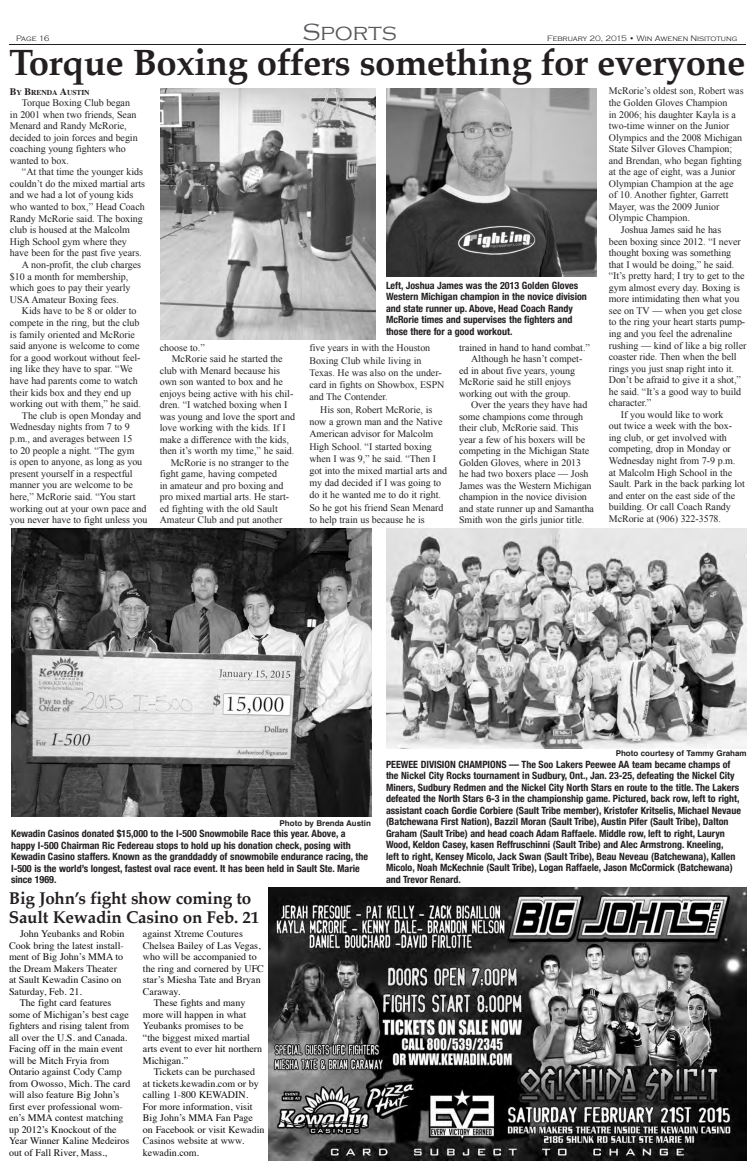
<style>
.page{position:relative;width:756px;height:1170px;background:#fff}
.page>*{position:absolute;margin:0;border:0;box-sizing:border-box;transform-origin:0 0}
.Headline{font:700 36.5px "Palatino";letter-spacing:-.015em;color:#231f20}
.Flag{font:300 24px "Copperplate Gothic";color:#57585a}
.Headline-2{font:700 17px/19.5px "Palatino";letter-spacing:-.015em;color:#231f20}
.t1{font:10px/11.6px "Times New Roman";letter-spacing:-.005em;color:#231f20}
.cutEline{font:700 condensed 10px/11.5px "Helvetica Neue";color:#231f20}
.t2{font:10px/11.5px "Times";color:#0d0d0d}
.t3{font:10px/11.5px "Times New Roman";letter-spacing:-.005em;color:#262626}
.photocredit{font:700 8px "Helvetica";color:#231f20}
.Date{font:300 8px "Copperplate Gothic";color:#231f20}
.Page_No{font:300 8px "Copperplate Gothic";letter-spacing:-.035em;color:#231f20}
.t4{font:700 7.5px "Times";letter-spacing:-.005em;color:#231f20}
.s1{font-size:10px}
.s2{color:#262626}
</style>
<div class="page">
<hr style="left:9px;top:44px;width:737px;height:1px;background:#231f20">
<img style="left:386px;top:528px;width:360px;height:220px">
<img style="left:11px;top:528px;width:360px;height:289px">
<img style="left:160px;top:88px;width:216px;height:251px">
<img style="left:268px;top:887px;width:479px;height:274px">
<img style="left:386px;top:88px;width:210px;height:189px">
<p class="Page_No" style="left:16px;top:34px;width:35px">Page 16</p>
<p class="Flag" style="left:303px;top:19px;width:96px">Sports</p>
<p class="Date" style="left:547px;top:34px;width:192px">February 20, 2015 • Win Awenen Nisitotung</p>
<p class="Headline" style="left:9px;top:31px;width:738px">Torque Boxing offers something for everyone</p>
<p class="t4" style="left:10px;top:85px;width:81px"><span class="s1">B</span>Y <span class="s1">B</span>RENDA <span class="s1">A</span>USTIN</p>
<p class="t1" style="left:10px;top:97px;width:129px;text-indent:12px">Torque Boxing Club began in 2001 when two friends, Sean<br>Menard and Randy McRorie, decided to join forces and begin coaching young fighters who wanted to box.</p>
<p class="t1" style="left:10px;top:166px;width:137px;text-indent:12px">“At that time the younger kids couldn’t do the mixed martial arts and we had a lot of young kids who wanted to box,” Head Coach<br>Randy McRorie said. The boxing club is housed at the Malcolm<br>High School gym where they have been for the past five years.</p>
<p class="t1" style="left:10px;top:259px;width:133px;text-indent:12px">A non-profit, the club charges $10 a month for membership, which goes to pay their yearly<br>USA Amateur Boxing fees.</p>
<p class="t1" style="left:10px;top:305px;width:133px;text-indent:12px">Kids have to be 8 or older to compete in the ring, but the club is family oriented and McRorie said anyone is welcome to come for a good workout without feel&shy;ing like they have to spar. “We have had parents come to watch their kids box and they end up working out with them,” he said.</p>
<p class="t1" style="left:10px;top:409px;width:139px;text-indent:12px">The club is open Monday and<br>Wednesday nights from 7 to 9 p.m., and averages between 15<br>to 20 people a night. “The gym<br>is open to anyone, as long as you present yourself in a respectful manner you are welcome to be here,” McRorie said. “You start working out at your own pace and you never have to fight unless you</p>
<p class="t1" style="left:160px;top:342px;width:47px">choose to.”</p>
<p class="t1" style="left:160px;top:353px;width:137px;text-indent:12px">McRorie said he started the club with Menard because his own son wanted to box and he enjoys being active with his chil&shy;dren. “I watched boxing when I was young and love the sport and love working with the kids. If I make a difference with the kids, then it’s worth my time,” he said.</p>
<p class="t1" style="left:160px;top:457px;width:131px;text-indent:11px">McRorie is no stranger to the fight game, having competed<br>in amateur and pro boxing and pro mixed martial arts. He <span class="s2">start&shy;ed fighting with the old Sault<br>Amateur Club and put another</span></p>
<p class="cutEline" style="left:386px;top:279px;width:202px">Left, Joshua James was the 2013 Golden Gloves Western Michigan champion in the novice division and state runner up. Above, Head Coach Randy McRorie times and supervises the fighters and those there for a good workout.</p>
<p class="t3" style="left:309px;top:342px;width:137px;line-height:12.2px">five years in with the Houston<br>Boxing Club while living in<br>Texas. He was also on the under&shy;card in fights on Showbox, ESPN and The Contender.</p>
<p class="t1" style="left:309px;top:403px;width:135px;line-height:12.2px;text-indent:11px">His son, Robert McRorie, is now a grown man and the Native<br>American advisor for Malcolm</p>
<p class="t1" style="left:309px;top:441px;width:128px;line-height:11.2px">High School. “I started boxing when I was 9,” he said. “Then I</p>
<p class="t1" style="left:309px;top:464px;width:139px;line-height:12.3px">got into the mixed martial arts and my dad decided if I was going to do it he wanted me to do it right.<br>So he got his friend Sean Menard to help train us because he is</p>
<p class="t1" style="left:459px;top:342px;width:132px">trained in hand to hand combat.”</p>
<p class="t1" style="left:459px;top:353px;width:125px;text-indent:12px">Although he hasn’t compet&shy;ed in about five years, young<br>McRorie said he still enjoys working out with the group.</p>
<p class="t1" style="left:459px;top:399px;width:136px;text-indent:12px">Over the years they have had some champions come through their club, McRorie said. This year a few of his boxers will be competing in the Michigan State<br>Golden Gloves, where in 2013<br>he had two boxers place — Josh<br>James was the Western Michigan champion in the novice division and state runner up and Samantha<br>Smith won the girls junior title.</p>
<p class="t3" style="left:609px;top:85px;width:136px">McRorie’s oldest son, Robert was the Golden Gloves Champion<br>in 2006; his daughter Kayla is a two-time winner on the Junior<br>Olympics and the 2008 Michigan<br>State Silver Gloves Champion; and Brendan, who began fighting at the age of eight, was a Junior<br>Olympian Champion at the age of 10. Another fighter, Garrett<br>Mayer, was the 2009 Junior<br>Olympic Champion.</p>
<p class="t1" style="left:609px;top:224px;width:139px;text-indent:12px">Joshua James said he has<br>been boxing since 2012. “I never thought boxing was something that I would be doing,” he said. “It’s pretty hard; I try to get to the gym almost every day. Boxing is more intimidating then what you see on TV — when you get close to the ring your heart starts pump&shy;ing and you feel the adrenaline rushing — kind of like a big roller coaster ride. Then when the bell rings you just snap right into it.<br>Don’t be afraid to give it a shot,” he said. “It’s a good way to build character.”</p>
<p class="t1" style="left:609px;top:409px;width:138px;text-indent:12px">If you would like to work<br>out twice a week with the box&shy;ing club, or get involved with competing, drop in Monday or<br>Wednesday night from 7-9 p.m. at Malcolm High School in the<br>Sault. Park in the back parking lot and enter on the east side of the building. Or call Coach Randy<br>McRorie at (906) 322-3578.</p>
<p class="photocredit" style="left:280px;top:816px;width:93px">Photo by Brenda Austin</p>
<p class="cutEline" style="left:11px;top:828px;width:359px">Kewadin Casinos donated $15,000 to the I-500 Snowmobile Race this year. Above, a happy I-500 Chairman Ric Federeau stops to hold up his donation check, posing with Kewadin Casino staffers. Known as the granddaddy of snowmobile endurance racing, the I-500 is the world’s longest, fastest oval race event. It has been held in Sault Ste. Marie since 1969.</p>
<p class="Headline-2" style="left:9px;top:888px;width:252px">Big John’s fight show coming to<br>Sault Kewadin Casino on Feb. 21</p>
<p class="t2" style="left:9px;top:927px;width:117px;text-indent:11px">John Yeubanks and Robin<br>Cook bring the latest install&shy;ment of Big John’s MMA to the Dream Makers Theater at Sault Kewadin Casino on<br>Saturday, Feb. 21.</p>
<p class="t2" style="left:9px;top:996px;width:123px;text-indent:11px">The fight card features some of Michigan’s best cage fighters and rising talent from all over the U.S. and Canada.<br>Facing off in the main event will be Mitch Fryia from<br>Ontario against Cody Camp from Owosso, Mich. The card will also feature Big John’s first ever professional wom&shy;en’s MMA contest matching up 2012’s Knockout of the<br>Year Winner Kaline Medeiros out of Fall River, Mass.,</p>
<p class="t2" style="left:143px;top:927px;width:122px">against Xtreme Coutures<br>Chelsea Bailey of Las Vegas, who will be accompanied to the ring and cornered by UFC star’s Miesha Tate and Bryan<br>Caraway.</p>
<p class="t2" style="left:143px;top:996px;width:121px;text-indent:11px">These fights and many more will happen in what<br>Yeubanks promises to be “the biggest mixed martial arts event to ever hit northern<br>Michigan.”</p>
<p class="t2" style="left:143px;top:1065px;width:123px;text-indent:11px">Tickets can be purchased at tickets.kewadin.com or by calling 1-800 KEWADIN.<br>For more information, visit<br>Big John’s MMA Fan Page on Facebook or visit Kewadin<br>Casinos website at www. kewadin.com.</p>
<p class="photocredit" style="left:616px;top:747px;width:132px">Photo courtesy of Tammy Graham</p>
<p class="cutEline" style="left:386px;top:758px;width:356px">PEEWEE DIVISION CHAMPIONS — The Soo Lakers Peewee AA team became champs of the Nickel City Rocks tournament in Sudbury, Ont., Jan. 23-25, defeating the Nickel City Miners, Sudbury Redmen and the Nickel City North Stars en route to the title. The Lakers defeated the North Stars 6-3 in the championship game. Pictured, back row, left to right, assistant coach Gordie Corbiere (Sault Tribe member), Kristofer Kritselis, Michael Nevaue (Batchewana First Nation), Bazzil Moran (Sault Tribe), Austin Pifer (Sault Tribe), Dalton Graham (Sault Tribe) and head coach Adam Raffaele. Middle row, left to right, Lauryn Wood, Keldon Casey, kasen Reffruschinni (Sault Tribe) and Alec Armstrong. Kneeling,<br>left to right, Kensey Micolo, Jack Swan (Sault Tribe), Beau Neveau (Batchewana), Kallen Micolo, Noah McKechnie (Sault Tribe), Logan Raffaele, Jason McCormick (Batchewana) and Trevor Renard.</p>
</div>
